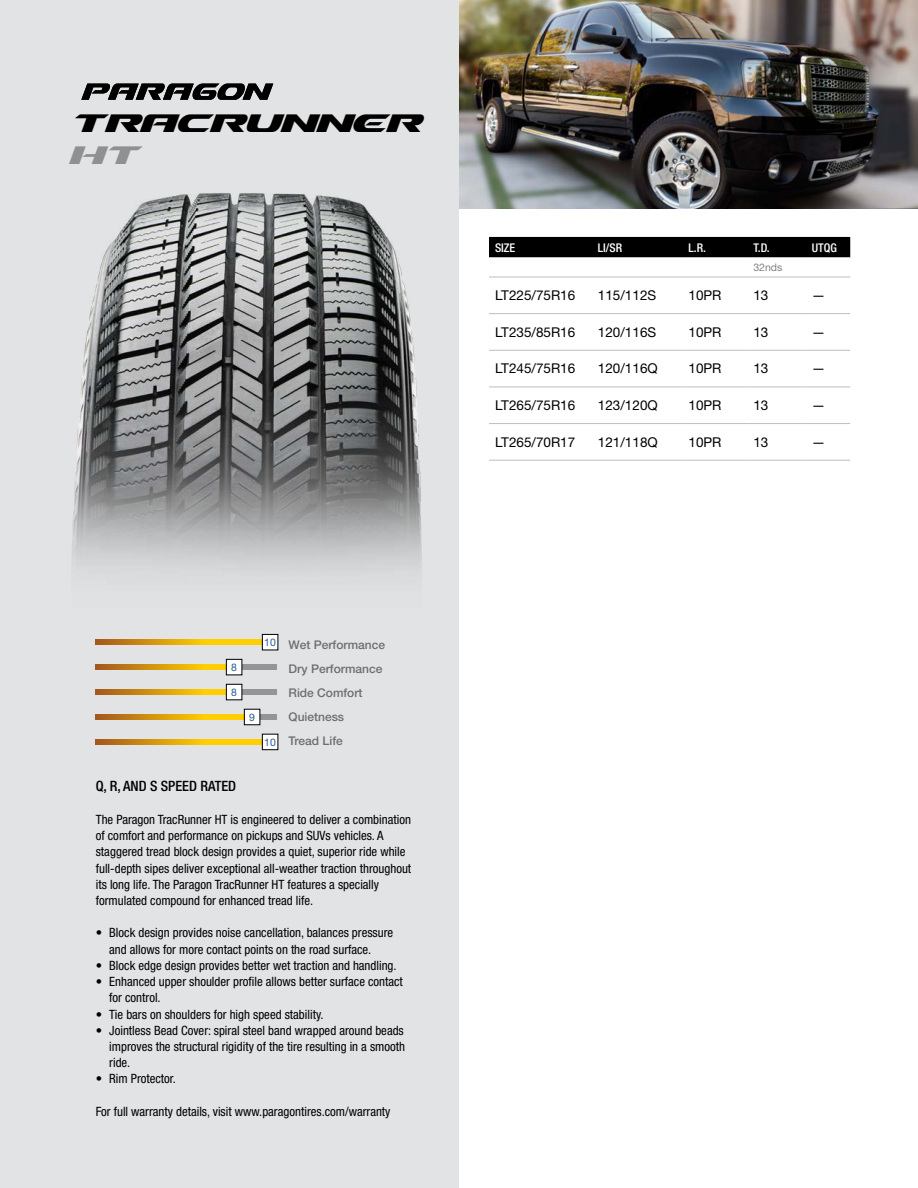
<style>
.page{position:relative;width:918px;height:1188px;background:#fff}
.page>*{position:absolute;margin:0;border:0;box-sizing:border-box;transform-origin:0 0}
.t1{font:italic 700 35.25px "Ben Pioneer";color:#000;scale:.96 1}
.t2{font:italic 700 35.25px "Ben Pioneer";color:#8e9092;scale:.96 1}
.t3{font:500 condensed 14.25px "Helvetica Neue LT Std";color:#000}
.t4{font:13.5px "Helvetica Neue LT Std";color:#000}
.t5{font:condensed 12.75px/16.2px "Helvetica Neue LT Std";color:#000}
.t6{font:500 12px/24px "Helvetica Neue LT Std";color:#6d6e71}
.t7{font:500 condensed 12px "Helvetica Neue LT Std";color:#fff}
.t8{font:10.5px "Helvetica Neue LT Std";color:#2d5b8f}
.t9{font:10.5px "Helvetica Neue LT Std";color:#808285}
</style>
<div class="page">
<div style="left:0;top:0;width:459px;height:1188px;background:#e2e3e4"></div>
<img style="left:459px;top:0;width:459px;height:208px">
<div style="left:489px;top:237px;width:361px;height:20px;background:#000"></div>
<hr style="left:592px;top:313px;width:91px;height:1px;background:#bcbec0">
<hr style="left:683px;top:313px;width:64px;height:1px;background:#bcbec0">
<hr style="left:747px;top:313px;width:59px;height:1px;background:#bcbec0">
<hr style="left:806px;top:313px;width:44px;height:1px;background:#bcbec0">
<hr style="left:489px;top:350px;width:103px;height:1px;background:#bcbec0">
<hr style="left:592px;top:350px;width:91px;height:1px;background:#bcbec0">
<hr style="left:683px;top:350px;width:64px;height:1px;background:#bcbec0">
<hr style="left:747px;top:350px;width:59px;height:1px;background:#bcbec0">
<hr style="left:806px;top:350px;width:44px;height:1px;background:#bcbec0">
<hr style="left:489px;top:387px;width:103px;height:1px;background:#bcbec0">
<hr style="left:592px;top:387px;width:91px;height:1px;background:#bcbec0">
<hr style="left:683px;top:387px;width:64px;height:1px;background:#bcbec0">
<hr style="left:747px;top:387px;width:59px;height:1px;background:#bcbec0">
<hr style="left:806px;top:387px;width:44px;height:1px;background:#bcbec0">
<hr style="left:489px;top:423px;width:103px;height:1px;background:#bcbec0">
<hr style="left:592px;top:423px;width:91px;height:1px;background:#bcbec0">
<hr style="left:683px;top:423px;width:64px;height:1px;background:#bcbec0">
<hr style="left:747px;top:423px;width:59px;height:1px;background:#bcbec0">
<hr style="left:806px;top:423px;width:44px;height:1px;background:#bcbec0">
<hr style="left:489px;top:460px;width:103px;height:1px;background:#bcbec0">
<hr style="left:592px;top:460px;width:91px;height:1px;background:#bcbec0">
<hr style="left:683px;top:460px;width:64px;height:1px;background:#bcbec0">
<hr style="left:747px;top:460px;width:59px;height:1px;background:#bcbec0">
<hr style="left:806px;top:460px;width:44px;height:1px;background:#bcbec0">
<hr style="left:489px;top:313px;width:103px;height:1px;background:#bcbec0">
<hr style="left:489px;top:257px;width:103px;height:1px;background:#bcbec0">
<hr style="left:592px;top:257px;width:91px;height:1px;background:#bcbec0">
<hr style="left:683px;top:257px;width:64px;height:1px;background:#bcbec0">
<hr style="left:747px;top:257px;width:59px;height:1px;background:#bcbec0">
<hr style="left:806px;top:257px;width:44px;height:1px;background:#bcbec0">
<hr style="left:489px;top:277px;width:103px;height:1px;background:#bcbec0">
<hr style="left:592px;top:277px;width:91px;height:1px;background:#bcbec0">
<hr style="left:683px;top:277px;width:64px;height:1px;background:#bcbec0">
<hr style="left:747px;top:277px;width:59px;height:1px;background:#bcbec0">
<hr style="left:806px;top:277px;width:44px;height:1px;background:#bcbec0">
<img style="left:72px;top:193px;width:350px;height:451px">
<svg style="left:96px;top:664px;width:130px;height:6px"></svg>
<div style="left:233px;top:664px;width:44px;height:6px;background:#939598"></div>
<div style="left:226px;top:659px;width:16px;height:16px;background:#fff;border:1px solid #000"></div>
<svg style="left:96px;top:689px;width:130px;height:6px"></svg>
<div style="left:233px;top:689px;width:44px;height:6px;background:#939598"></div>
<div style="left:226px;top:684px;width:16px;height:16px;background:#fff;border:1px solid #000"></div>
<svg style="left:96px;top:714px;width:148px;height:6px"></svg>
<div style="left:251px;top:714px;width:26px;height:6px;background:#939598"></div>
<div style="left:244px;top:709px;width:16px;height:16px;background:#fff;border:1px solid #000"></div>
<svg style="left:96px;top:639px;width:166px;height:6px"></svg>
<div style="left:262px;top:634px;width:16px;height:16px;background:#fff;border:1px solid #000"></div>
<svg style="left:96px;top:739px;width:166px;height:6px"></svg>
<div style="left:262px;top:734px;width:16px;height:16px;background:#fff;border:1px solid #000"></div>
<svg style="left:81px;top:84px;width:192px;height:16px"></svg>
<h1 class="t1" style="left:69px;top:99px;width:377px">traCrunnEr</h1>
<h1 class="t2" style="left:68px;top:131px;width:84px">Ht</h1>
<p class="t7" style="left:495px;top:243px;width:22px">SIZE</p>
<p class="t7" style="left:598px;top:243px;width:26px">LI/SR</p>
<p class="t7" style="left:689px;top:243px;width:19px">L.R.</p>
<p class="t7" style="left:753px;top:243px;width:18px">T.D.</p>
<p class="t7" style="left:812px;top:243px;width:27px">UTQG</p>
<p class="t9" style="left:753px;top:264px;width:30px">32nds</p>
<p class="t4" style="left:495px;top:290px;width:82px">LT225/75R16</p>
<p class="t4" style="left:598px;top:290px;width:60px">115/112S</p>
<p class="t4" style="left:689px;top:290px;width:35px">10PR</p>
<p class="t4" style="left:753px;top:290px;width:17px">13</p>
<p class="t4" style="left:812px;top:290px;width:15px">—</p>
<p class="t4" style="left:495px;top:327px;width:82px">LT235/85R16</p>
<p class="t4" style="left:598px;top:327px;width:60px">120/116S</p>
<p class="t4" style="left:689px;top:327px;width:35px">10PR</p>
<p class="t4" style="left:753px;top:327px;width:17px">13</p>
<p class="t4" style="left:812px;top:327px;width:15px">—</p>
<p class="t4" style="left:495px;top:364px;width:82px">LT245/75R16</p>
<p class="t4" style="left:598px;top:364px;width:61px">120/116Q</p>
<p class="t4" style="left:689px;top:364px;width:35px">10PR</p>
<p class="t4" style="left:753px;top:364px;width:17px">13</p>
<p class="t4" style="left:812px;top:364px;width:15px">—</p>
<p class="t4" style="left:495px;top:400px;width:82px">LT265/75R16</p>
<p class="t4" style="left:598px;top:400px;width:61px">123/120Q</p>
<p class="t4" style="left:689px;top:400px;width:35px">10PR</p>
<p class="t4" style="left:753px;top:400px;width:17px">13</p>
<p class="t4" style="left:812px;top:400px;width:15px">—</p>
<p class="t4" style="left:495px;top:437px;width:82px">LT265/70R17</p>
<p class="t4" style="left:598px;top:437px;width:61px">121/118Q</p>
<p class="t4" style="left:689px;top:437px;width:35px">10PR</p>
<p class="t4" style="left:753px;top:437px;width:17px">13</p>
<p class="t4" style="left:812px;top:437px;width:15px">—</p>
<p class="t8" style="left:231px;top:663px;width:7px">8</p>
<p class="t8" style="left:231px;top:688px;width:7px">8</p>
<p class="t8" style="left:264px;top:639px;width:13px">10</p>
<p class="t8" style="left:249px;top:713px;width:7px">9</p>
<p class="t8" style="left:264px;top:738px;width:13px">10</p>
<p class="t6" style="left:289px;top:634px;width:98px">Wet Performance<br>Dry Performance<br>Ride Comfort<br>Quietness<br>Tread Life</p>
<p class="t3" style="left:96px;top:780px;width:142px">Q, R, AND S SPEED RATED</p>
<p class="t5" style="left:96px;top:813px;width:317px">The Paragon TracRunner HT is engineered to deliver a combination of comfort and performance on pickups and SUVs vehicles. A staggered tread block design provides a quiet, superior ride while full-depth sipes deliver exceptional all-weather traction throughout its long life. The Paragon TracRunner HT features a specially formulated compound for enhanced tread life.</p>
<p class="t5" style="left:109px;top:927px;width:285px;text-indent:-14px">• Block design provides noise cancellation, balances pressure and allows for more contact points on the road surface.</p>
<p class="t5" style="left:96px;top:959px;width:302px">• Block edge design provides better wet traction and handling.</p>
<p class="t5" style="left:109px;top:975px;width:295px;text-indent:-14px">• Enhanced upper shoulder profile allows better surface contact for control.</p>
<p class="t5" style="left:96px;top:1008px;width:229px">• Tie bars on shoulders for high speed stability.</p>
<p class="t5" style="left:109px;top:1024px;width:297px;text-align:justify;text-indent:-14px">• Jointless Bead Cover: spiral steel band wrapped around beads improves the structural rigidity of the tire resulting in a smooth ride.</p>
<p class="t5" style="left:96px;top:1073px;width:82px">• Rim Protector.</p>
<p class="t5" style="left:96px;top:1105px;width:296px">For full warranty details, visit www.paragontires.com/warranty</p>
</div>
